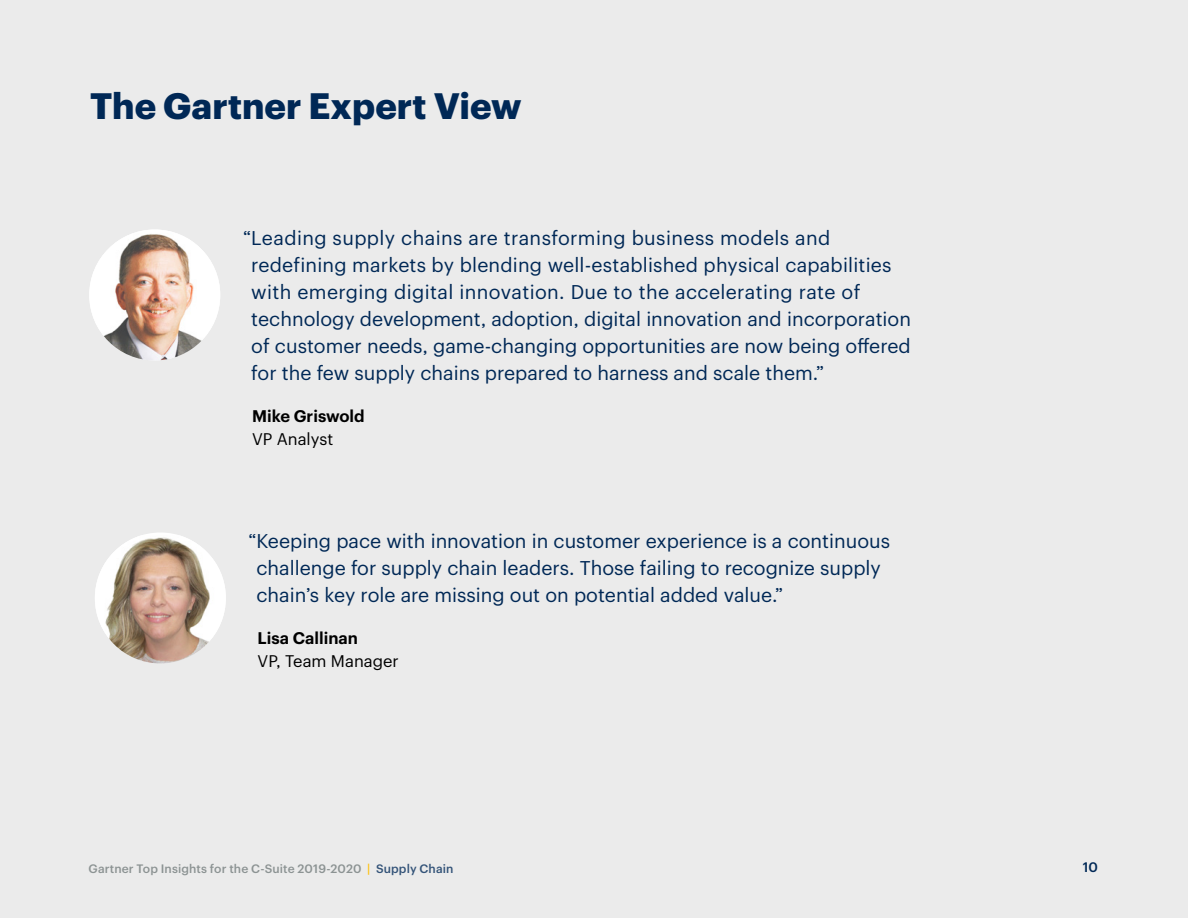
<style>
.page{position:relative;width:1188px;height:918px;background:#ebebeb}
.page>*{position:absolute;margin:0;border:0;box-sizing:border-box;transform-origin:0 0}
.Chapter_Opener{font:700 36px "Graphik";color:#002856}
.t1{font:19.5px/27px "Graphik";color:#002856}
.t2{font:600 16.5px "Graphik";color:#000}
.t3{font:16.5px "Graphik";color:#000}
.t4{font:500 13.5px "Graphik";color:#002856}
.t5{font:500 12px "Graphik";letter-spacing:.01em;color:#8c9393}
.s1{color:#fec10d}
.s2{color:#335378}
</style>
<div class="page">
<img style="left:89px;top:230px;width:131px;height:130px;border-radius:65px">
<img style="left:95px;top:535px;width:131px;height:128px">
<p class="Chapter_Opener" style="left:90px;top:78px;width:433px">The Gartner Expert View</p>
<p class="t1" style="left:251px;top:223px;width:661px;text-indent:-8px">“Leading supply chains are transforming business models and redefining markets by blending well-established physical capabilities with emerging digital innovation. Due to the accelerating rate of technology development, adoption, digital innovation and incorporation of customer needs, game-changing opportunities are now being offered for the few supply chains prepared to harness and scale them.”</p>
<p class="t2" style="left:252px;top:404px;width:114px">Mike Griswold</p>
<p class="t3" style="left:252px;top:426px;width:83px">VP Analyst</p>
<p class="t1" style="left:257px;top:526px;width:635px;text-indent:-8px">“Keeping pace with innovation in customer experience is a continuous challenge for supply chain leaders. Those failing to recognize supply chain’s key role are missing out on potential added value.”</p>
<p class="t2" style="left:258px;top:626px;width:102px">Lisa Callinan</p>
<p class="t3" style="left:258px;top:648px;width:143px">VP, Team Manager</p>
<p class="t5" style="left:88px;top:859px;width:366px">Gartner Top Insights for the C-Suite 2019-2020 <span class="s1">|</span> <span class="s2">Supply Chain</span></p>
<p class="t4" style="left:1083px;top:857px;width:17px">10</p>
</div>
